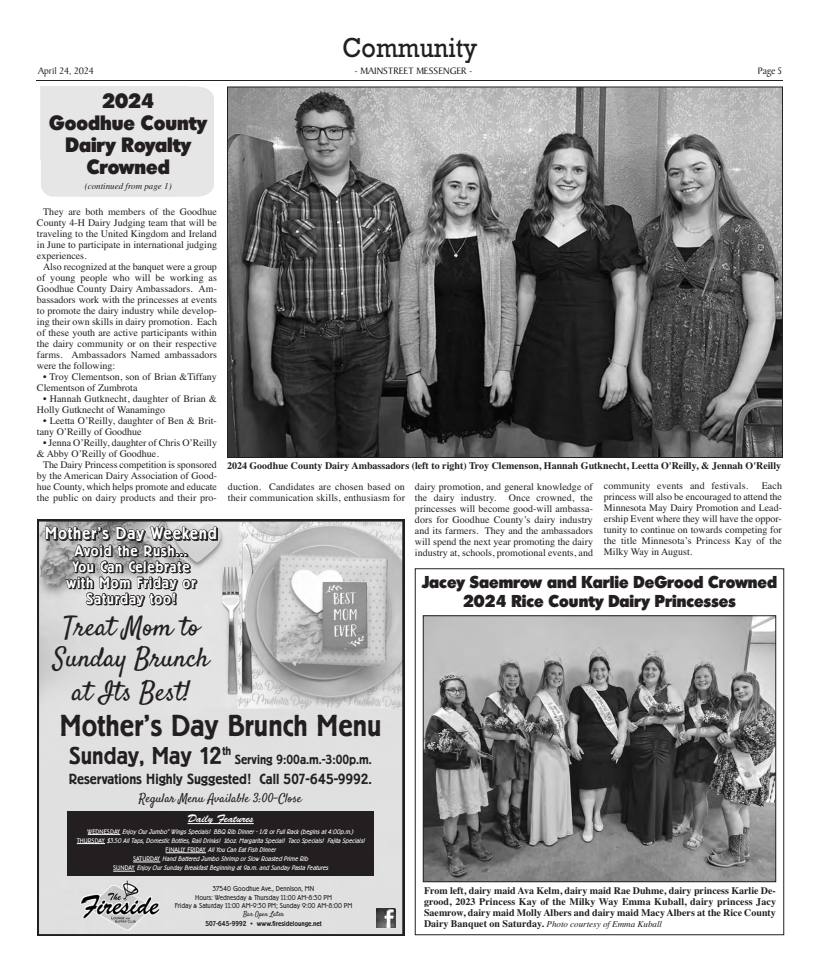
<style>
.page{position:relative;width:819px;height:972px;background:#fff}
.page>*{position:absolute;margin:0;border:0;box-sizing:border-box;transform-origin:0 0}
.t1{font:30px "Berliner Grotesk Medium+ZQOBFE";color:#231f20}
.t2{font:28px "Rockwell";color:#231f20;scale:.9 1}
.t3{font:27px/32.1px "Satisfy Regular+T42+XGHDJW";color:#231f20;text-align:center}
.t4{font:24px "Berliner Grotesk Medium+ZQOBFE";color:#231f20}
.t5{font:20px/22px "Admisi Display S Si";color:#231f20;text-align:center}
.t6{font:17px "Berliner Grotesk Medium+ZQOBFE";letter-spacing:.05em;color:#231f20}
.t7{font:16.6px/18.6px "Admisi Display S Si";color:#231f20;text-align:center}
.t8{font:15px/15.7px "Berliner Grotesk Medium+ZQOBFE";letter-spacing:.05em;color:#231f20;text-align:center}
.t9{font:14.5px "Berliner Grotesk Medium+ZQOBFE";color:#231f20}
.t10{font:13px "Berliner Grotesk Medium+ZQOBFE";color:#231f20}
.t11{font:12.5px "Satisfy Regular+T42+XGHDJW";color:#231f20}
.t12{font:11px "Brush Script Std+HKLAZS";color:#fff}
.t13{font:10px/11px "Times";color:#231f20}
.t14{font:700 10px/11px "Times";color:#231f20;text-align:justify}
.t15{font:10px "Baker Signet";color:#231f20}
.t16{font:italic 9px "Times";color:#231f20}
.t17{font:7px/8.6px "Berliner Grotesk Light+KDUPTC";color:#231f20;text-align:center}
.t18{font:7px "Berliner Grotesk Medium+ZQOBFE";color:#231f20}
.t19{font:7px "Satisfy Regular+T42+XGHDJW";color:#231f20}
.t20{font:italic 6.5px/9.2px "Berliner Grotesk Light+KDUPTC";color:#fff;text-align:center}
.s1{font-style:normal}
.s2{font-weight:700;font-style:normal;font-size:10px}
</style>
<div class="page">
<div style="left:415px;top:568px;width:369px;height:367px;border:1px solid #231f20"></div>
<img style="left:425px;top:618px;width:349px;height:262px">
<div style="left:423px;top:616px;width:353px;height:266px;border:1px solid #231f20"></div>
<hr style="left:36px;top:80px;width:747px;height:1px;background:#231f20">
<svg style="left:38px;top:86px;width:176px;height:58px"></svg>
<svg style="left:40px;top:132px;width:160px;height:65px"></svg>
<div style="left:41px;top:87px;width:173px;height:109px;background:#e6e6e6"></div>
<svg style="left:37px;top:520px;width:367px;height:416px;background:#cecece"></svg>
<img style="left:376px;top:909px;width:19px;height:19px">
<div style="left:67px;top:811px;width:307px;height:64px;background:#231f20"></div>
<hr style="left:188px;top:823px;width:66px;height:1px;background:#fff">
<img style="left:229px;top:88px;width:552px;height:368px">
<h2 class="t2" style="left:343px;top:31px;width:151px">Community</h2>
<p class="t15" style="left:38px;top:67px;width:57px">April 24, 2024</p>
<p class="t15" style="left:355px;top:67px;width:119px">- MAINSTREET MESSENGER -</p>
<p class="t15" style="left:758px;top:67px;width:26px">Page 5</p>
<h3 class="t5" style="left:49px;top:92px;width:159px">2024<br>Goodhue County<br>Dairy Royalty<br>Crowned</h3>
<p class="t16" style="left:85px;top:181px;width:88px">(continued from page 1)</p>
<p class="t13" style="left:37px;top:206px;width:182px;text-align:justify;text-indent:6px">They are both members of the Goodhue County 4-H Dairy Judging team that will be traveling to the United Kingdom and Ireland in June to participate in international judging experiences.</p>
<p class="t13" style="left:37px;top:261px;width:182px;text-align:justify;text-indent:6px">Also recognized at the banquet were a group of young people who will be working as Goodhue County Dairy Ambassadors. Am&shy;bassadors work with the princesses at events to promote the dairy industry while develop&shy;ing their own skills in dairy promotion. Each of these youth are active participants within the dairy community or on their respective farms. Ambassadors Named ambassadors were the following:</p>
<p class="t13" style="left:37px;top:371px;width:182px;text-indent:6px">• Troy Clementson, son of Brian &amp;Tiffany<br>Clementson of Zumbrota</p>
<p class="t13" style="left:37px;top:393px;width:182px;text-indent:6px">• Hannah Gutknecht, daughter of Brian &amp;<br>Holly Gutknecht of Wanamingo</p>
<p class="t13" style="left:37px;top:415px;width:181px;text-indent:6px">• Leetta O’Reilly, daughter of Ben &amp; Brit&shy;tany O’Reilly of Goodhue</p>
<p class="t13" style="left:37px;top:437px;width:182px;text-indent:6px">• Jenna O’Reilly, daughter of Chris O’Reilly &amp; Abby O’Reilly of Goodhue.</p>
<p class="t13" style="left:37px;top:459px;width:182px;text-align:justify;text-indent:6px">The Dairy Princess competition is sponsored by the American Dairy Association of Good&shy;hue County, which helps promote and educate the public on dairy products and their pro-</p>
<h3 class="t6" style="left:46px;top:528px;width:174px">Mother’s Day Weekend</h3>
<h3 class="t8" style="left:67px;top:544px;width:131px">Avoid the Rush...<br>You Can Celebrate with Mom Friday or<br>Saturday too!</h3>
<h3 class="t3" style="left:53px;top:613px;width:158px">Treat Mom to<br>Sunday Brunch at Its Best!</h3>
<p class="t14" style="left:227px;top:460px;width:556px">2024 Goodhue County Dairy Ambassadors (left to right) Troy Clemenson, Hannah Gutknecht, Leetta O'Reilly, &amp; Jennah O'Reilly</p>
<p class="t13" style="left:228px;top:481px;width:179px">duction. Candidates are chosen based on their communication skills, enthusiasm for</p>
<p class="t13" style="left:415px;top:481px;width:179px">dairy promotion, and general knowledge of the dairy industry.</p>
<p class="t13" style="left:415px;top:492px;width:180px;text-align:justify;text-indent:94px">Once crowned, the princesses will become good-will ambassa&shy;dors for Goodhue County’s dairy industry and its farmers. They and the ambassadors will spend the next year promoting the dairy industry at, schools, promotional events, and</p>
<p class="t13" style="left:604px;top:480px;width:146px">community events and festivals.</p>
<p class="t13" style="left:604px;top:480px;width:180px;text-align:justify;text-indent:158px">Each princess will also be encouraged to attend the Minnesota May Dairy Promotion and Lead&shy;ership Event where they will have the oppor&shy;tunity to continue on towards competing for the title Minnesota’s Princess Kay of the Milky Way in August.</p>
<h3 class="t7" style="left:422px;top:574px;width:357px">Jacey Saemrow and Karlie DeGrood Crowned<br>2024 Rice County Dairy Princesses</h3>
<h1 class="t1" style="left:60px;top:715px;width:323px">Mother’s Day Brunch Menu</h1>
<h3 class="t4" style="left:69px;top:747px;width:164px">Sunday, May 12<sup>th</sup></h3>
<h3 class="t10" style="left:235px;top:755px;width:139px">Serving 9:00a.m.-3:00p.m.</h3>
<h3 class="t9" style="left:69px;top:774px;width:304px">Reservations Highly Suggested! Call 507-645-9992.</h3>
<p class="t11" style="left:139px;top:790px;width:165px">Regular Menu Available 3:00-Close</p>
<p class="t12" style="left:188px;top:815px;width:69px">Daily Features</p>
<p class="t20" style="left:77px;top:827px;width:291px"><span class="s1">W E D N E S D AY</span> Enjoy Our Jumbo” Wings Specials! BBQ Rib Dinner - 1/2 or Full Rack (begins at 4:00p.m.)<br><span class="s1">T H U R S D AY</span> $3.50 All Taps, Domestic Bottles, Rail Drinks! 16oz. Margarita Special! Taco Specials! Fajita Spe cials!<br><span class="s1">FINALLY FRIDAY</span> All You Can Eat Fish Dinner<br><span class="s1">S AT U R D AY</span> Hand Battered Jumbo Shrimp or Slow Roasted Prime Rib<br><span class="s1">S U N D AY</span> Enjoy Our Sunday Breakfast Beginning at 9a.m. and Sunday Pasta Features</p>
<p class="t17" style="left:175px;top:885px;width:179px">37540 Goodhue Ave., Dennison, MN<br>Hours: Wednesday &amp; Thursday 11:00 AM-8:30 PM<br>Friday &amp; Saturday 11:00 AM-9:30 PM; Sunday 9:00 AM-8:00 PM</p>
<p class="t19" style="left:243px;top:910px;width:43px">Bar Open Later</p>
<p class="t18" style="left:205px;top:921px;width:118px">507-645-9992 • www.firesidelounge.net</p>
<p class="t14" style="left:424px;top:885px;width:354px">From left, dairy maid Ava Kelm, dairy maid Rae Duhme, dairy princess Karlie De&shy;grood, 2023 Princess Kay of the Milky Way Emma Kuball, dairy princess Jacy Saemrow, dairy maid Molly Albers and dairy maid Macy Albers at the Rice County</p>
<p class="t16" style="left:424px;top:918px;width:240px"><span class="s2">Dairy Banquet on Saturday.</span> Photo courtesy of Emma Kuball</p>
</div>
